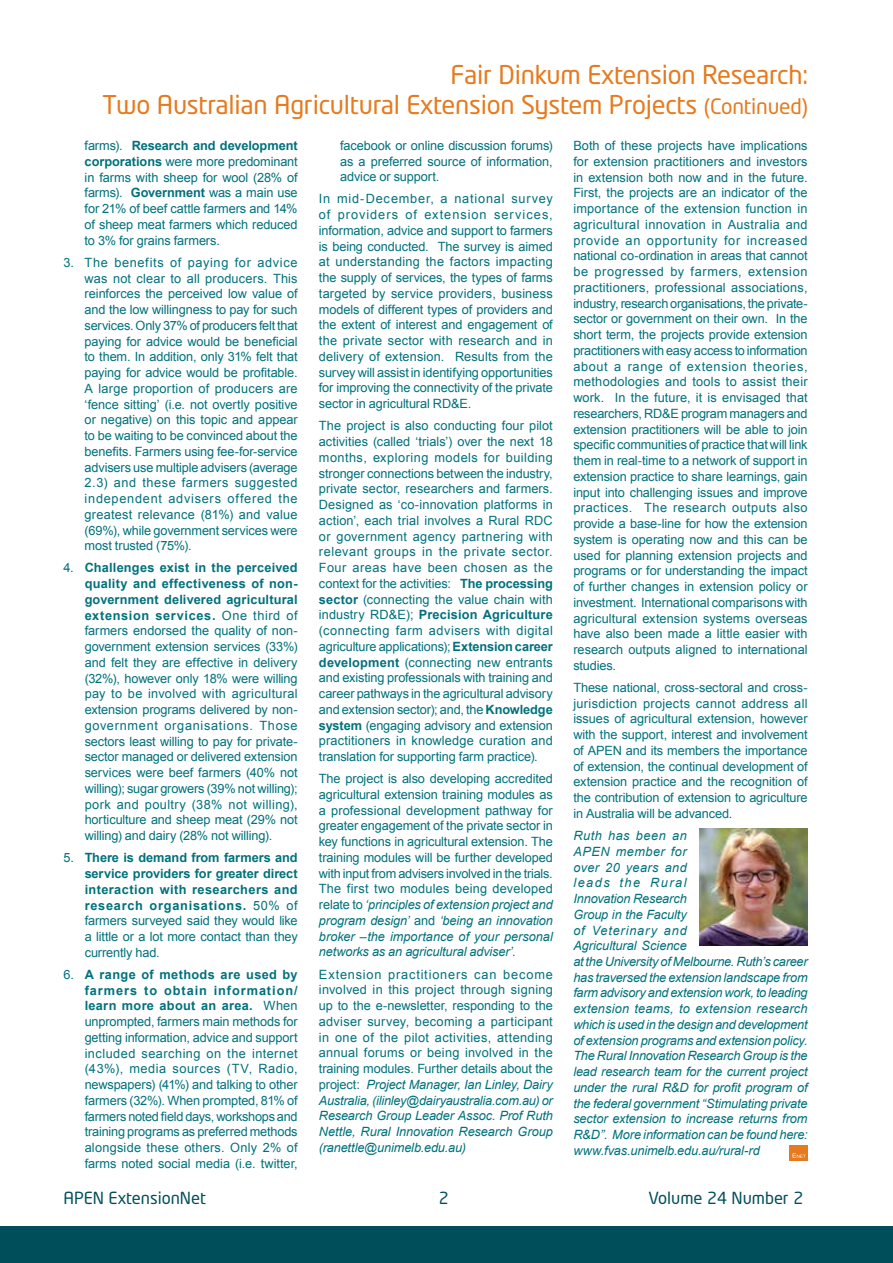
<style>
.page{position:relative;width:893px;height:1263px;background:#fff}
.page>*{position:absolute;margin:0;border:0;box-sizing:border-box;transform-origin:0 0}
.t1{font:25.5px/30.6px "Neo Tech Alt";letter-spacing:-.01em;color:#e67a1e;text-align:right}
.t2{font:16.5px "Neo Tech Alt";color:#004e59}
.t3{font:12.75px/15.8px "Arial";letter-spacing:-.01em;color:#00717c;text-align:justify}
.t4{font:italic 12.75px/15.8px "Arial";letter-spacing:-.01em;color:#00717c}
.t5{font:700 12.75px/15.8px "Arial";letter-spacing:.04em;color:#00717c;text-align:justify}
.s1{font-size:21px}
.s2{font-weight:700}
.s3{font-weight:400}
.s4{font-style:italic}
</style>
<div class="page">
<div style="left:0;top:1226px;width:892px;height:37px;background:#004e59"></div>
<hr style="left:892px;top:1226px;width:1px;height:37px;background:#004e59">
<div style="left:790px;top:1145px;width:18px;height:16px;background:#e67a1e"></div>
<svg style="left:793px;top:1153px;width:13px;height:5px"></svg>
<img style="left:699px;top:828px;width:108px;height:118px">
<h1 class="t1" style="left:102px;top:59px;width:707px">Fair Dinkum Extension Research:<br>Two Australian Agricultural Extension System Projects <span class="s1">(Continued)</span></h1>
<p class="t3" style="left:85px;top:138px;width:215px">farms). <span class="s2">Research and development corporations</span> were more predominant in farms with sheep for wool (28% of farms). <span class="s2">Government</span> was a main use for 21% of beef cattle farmers and 14% of sheep meat farmers which reduced to 3% for grains farmers.</p>
<p class="t3" style="left:85px;top:255px;width:215px;text-indent:-21px">3. The benefits of paying for advice was not clear to all producers. This reinforces the perceived low value of and the low willingness to pay for such services. Only 37% of producers felt that paying for advice would be beneficial to them. In addition, only 31% felt that paying for advice would be profitable.<br>A large proportion of producers are ‘fence sitting’ (i.e. not overtly positive or negative) on this topic and appear to be waiting to be convinced about the benefits. Farmers using fee-for-service advisers use multiple advisers (average 2.3) and these farmers suggested independent advisers offered the greatest relevance (81%) and value (69%), while government services were most trusted (75%).</p>
<p class="t3" style="left:85px;top:560px;width:215px;text-indent:-21px">4. <span class="s2">Challenges exist in the perceived quality and effectiveness of non&shy;government delivered agricultural extension services.</span> One third of farmers endorsed the quality of non&shy;government extension services (33%) and felt they are effective in delivery (32%), however only 18% were willing pay to be involved with agricultural extension programs delivered by non&shy;government organisations. Those sectors least willing to pay for private&shy;sector managed or delivered extension services were beef farmers (40% not willing); sugar growers (39% not willing); pork and poultry (38% not willing), horticulture and sheep meat (29% not willing) and dairy (28% not willing).</p>
<p class="t5" style="left:85px;top:850px;width:215px;text-indent:-21px"><span class="s3">5.</span> There is demand from farmers and service providers for greater direct interaction with researchers and research organisations. <span class="s3">50% of farmers surveyed said they would like a little or a lot more contact than they currently had.</span></p>
<p class="t3" style="left:85px;top:967px;width:215px;text-indent:-21px">6. <span class="s2">A range of methods are used by farmers to obtain information/ learn more about an area.</span> When unprompted, farmers main methods for getting information, advice and support included searching on the internet (43%), media sources (TV, Radio, newspapers) (41%) and talking to other farmers (32%). When prompted, 81% of farmers noted field days, workshops and training programs as preferred methods alongside these others. Only 2% of farms noted social media (i.e. twitter,</p>
<p class="t3" style="left:340px;top:138px;width:214px">facebook or online discussion forums) as a preferred source of information, advice or support.</p>
<p class="t3" style="left:319px;top:191px;width:235px">In mid-December, a national survey of providers of extension services, information, advice and support to farmers is being conducted. The survey is aimed at understanding the factors impacting the supply of services, the types of farms targeted by service providers, business models of different types of providers and the extent of interest and engagement of the private sector with research and in delivery of extension. Results from the survey will assist in identifying opportunities for improving the connectivity of the private sector in agricultural RD&amp;E.</p>
<p class="t3" style="left:319px;top:418px;width:235px">The project is also conducting four pilot activities (called ‘trials’) over the next 18 months, exploring models for building stronger connections between the industry, private sector, researchers and farmers.<br>Designed as ‘co-innovation platforms in action’, each trial involves a Rural RDC or government agency partnering with relevant groups in the private sector.<br>Four areas have been chosen as the context for the activities: <span class="s2">The processing sector</span> (connecting the value chain with industry RD&amp;E); <span class="s2">Precision Agriculture </span>(connecting farm advisers with digital agriculture applications); <span class="s2">Extension career development</span> (connecting new entrants and existing professionals with training and career pathways in the agricultural advisory and extension sector); and, the <span class="s2">Knowledge system</span> (engaging advisory and extension practitioners in knowledge curation and translation for supporting farm practice).</p>
<p class="t3" style="left:319px;top:771px;width:235px">The project is also developing accredited agricultural extension training modules as a professional development pathway for greater engagement of the private sector in key functions in agricultural extension. The training modules will be further developed with input from advisers involved in the trials.<br>The first two modules being developed relate to <span class="s4">‘principles of extension project and program design’</span> and <span class="s4">‘being an innovation broker –the importance of your personal networks as an agricultural adviser’</span>.</p>
<p class="t3" style="left:319px;top:966px;width:235px">Extension practitioners can become involved in this project through signing up to the e-newsletter, responding to the adviser survey, becoming a participant in one of the pilot activities, attending annual forums or being involved in the training modules. Further details about the project: <span class="s4">Project Manager, Ian Linley, Dairy Australia, (ilinley@dairyaustralia.com.au) or Research Group Leader Assoc. Prof Ruth Nettle, Rural Innovation Research Group (ranettle@unimelb.edu.au)</span></p>
<p class="t3" style="left:573px;top:138px;width:236px">Both of these projects have implications for extension practitioners and investors in extension both now and in the future.<br>First, the projects are an indicator of the importance of the extension function in agricultural innovation in Australia and provide an opportunity for increased national co-ordination in areas that cannot be progressed by farmers, extension practitioners, professional associations, industry, research organisations, the private&shy;sector or government on their own. In the short term, the projects provide extension practitioners with easy access to information about a range of extension theories, methodologies and tools to assist their work. In the future, it is envisaged that researchers, RD&amp;E program managers and extension practitioners will be able to join specific communities of practice that will link them in real-time to a network of support in extension practice to share learnings, gain input into challenging issues and improve practices. The research outputs also provide a base-line for how the extension system is operating now and this can be used for planning extension projects and programs or for understanding the impact of further changes in extension policy or investment. International comparisons with agricultural extension systems overseas have also been made a little easier with research outputs aligned to international studies.</p>
<p class="t3" style="left:573px;top:680px;width:236px">These national, cross-sectoral and cross&shy;jurisdiction projects cannot address all issues of agricultural extension, however with the support, interest and involvement of APEN and its members the importance of extension, the continual development of extension practice and the recognition of the contribution of extension to agriculture in Australia will be advanced.</p>
<p class="t4" style="left:573px;top:828px;width:236px">Ruth has been an<br>APEN member for<br>over 20 years and<br>leads the Rural<br>Innovation Research<br>Group in the Faculty<br>of Veterinary and<br>Agricultural Science<br>at the University of Melbourne. Ruth’s career has traversed the extension landscape from farm advisory and extension work, to leading extension teams, to extension research which is used in the design and development of extension programs and extension policy.<br>The Rural Innovation Research Group is the lead research team for the current project under the rural R&amp;D for profit program of the federal government “Stimulating private sector extension to increase returns from R&amp;D”. More information can be found here: www.fvas.unimelb.edu.au/rural-rd</p>
<p class="t2" style="left:63px;top:1187px;width:144px">APEN ExtensionNet</p>
<p class="t2" style="left:439px;top:1187px;width:11px">2</p>
<p class="t2" style="left:648px;top:1187px;width:156px">Volume 24 Number 2</p>
</div>
